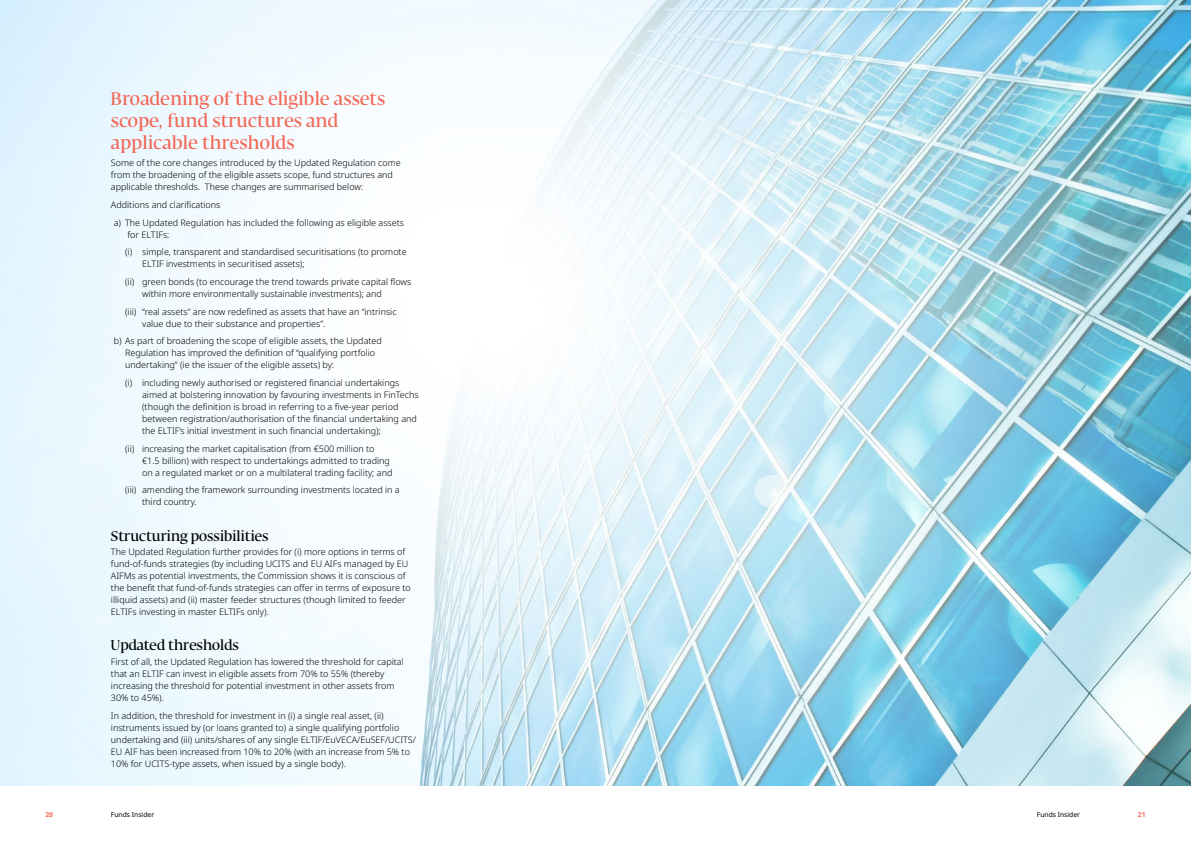
<style>
.page{position:relative;width:1191px;height:842px;background:#fff}
.page>*{position:absolute;margin:0;border:0;box-sizing:border-box;transform-origin:0 0}
.t1{font:500 18px/22px "Fedra Serif Display";letter-spacing:.02em;color:#f26856}
.t2{font:500 14px "Fedra Serif Display";letter-spacing:.01em;color:#000}
.t3{font:300 9px/12px "Noto Sans";color:#000}
.t4{font:6.8px "Noto Sans";color:#000}
.t5{font:700 6.8px "Noto Sans";color:#f26856}
</style>
<div class="page">
<img style="left:0;top:0;width:1191px;height:785px">
<h1 class="t1" style="left:111px;top:89px;width:276px">Broadening of the eligible assets scope, fund structures and applicable thresholds</h1>
<p class="t3" style="left:111px;top:157px;width:291px">Some of the core changes introduced by the Updated Regulation come from the broadening of the eligible assets scope, fund structures and applicable thresholds. These changes are summarised below:</p>
<p class="t3" style="left:114px;top:196px;width:292px;line-height:17.7px;text-indent:-3px">Additions and clarifications<br>a) The Updated Regulation has included the following as eligible assets</p>
<p class="t3" style="left:125px;top:226px;width:283px;line-height:17.7px">for ELTIFs:<br>(i) simple, transparent and standardised securitisations (to promote</p>
<p class="t3" style="left:125px;top:255px;width:288px;line-height:17.7px;text-indent:17px">ELTIF investments in securitised assets);<br>(ii) green bonds (to encourage the trend towards private capital flows</p>
<p class="t3" style="left:125px;top:285px;width:273px;line-height:17.7px;text-align:center">within more environmentally sustainable investments); and<br>(iii) “real assets” are now redefined as assets that have an “intrinsic</p>
<p class="t3" style="left:114px;top:315px;width:270px;line-height:17.7px;text-indent:28px">value due to their substance and properties”.<br>b) As part of broadening the scope of eligible assets, the Updated</p>
<p class="t3" style="left:125px;top:347px;width:252px">Regulation has improved the definition of “qualifying portfolio undertaking” (ie the issuer of the eligible assets) by:</p>
<p class="t3" style="left:142px;top:377px;width:278px;text-indent:-17px">(i) including newly authorised or registered financial undertakings aimed at bolstering innovation by favouring investments in FinTechs (though the definition is broad in referring to a five-year period between registration/authorisation of the financial undertaking and the ELTIF’s initial investment in such financial undertaking);</p>
<p class="t3" style="left:142px;top:443px;width:252px;text-indent:-17px">(ii) increasing the market capitalisation (from €500 million to €1.5 billion) with respect to undertakings admitted to trading on a regulated market or on a multilateral trading facility; and</p>
<p class="t3" style="left:142px;top:484px;width:259px;text-indent:-17px">(iii) amending the framework surrounding investments located in a third country.</p>
<h2 class="t2" style="left:111px;top:527px;width:159px">Structuring possibilities</h2>
<p class="t3" style="left:111px;top:546px;width:301px">The Updated Regulation further provides for (i) more options in terms of fund-of-funds strategies (by including UCITS and EU AIFs managed by EU AIFMs as potential investments, the Commission shows it is conscious of the benefit that fund-of-funds strategies can offer in terms of exposure to illiquid assets) and (ii) master feeder structures (though limited to feeder ELTIFs investing in master ELTIFs only).</p>
<h2 class="t2" style="left:111px;top:637px;width:129px">Updated thresholds</h2>
<p class="t3" style="left:111px;top:656px;width:294px">First of all, the Updated Regulation has lowered the threshold for capital that an ELTIF can invest in eligible assets from 70% to 55% (thereby increasing the threshold for potential investment in other assets from 30% to 45%).</p>
<p class="t3" style="left:111px;top:710px;width:306px">In addition, the threshold for investment in (i) a single real asset, (ii) instruments issued by (or loans granted to) a single qualifying portfolio undertaking and (iii) units/shares of any single ELTIF/EuVECA/EuSEF/UCITS/ EU AIF has been increased from 10% to 20% (with an increase from 5% to 10% for UCITS-type assets, when issued by a single body).</p>
<p class="t5" style="left:45px;top:811px;width:9px">20</p>
<p class="t4" style="left:111px;top:811px;width:45px">Funds Insider</p>
<p class="t4" style="left:1036px;top:811px;width:45px">Funds Insider</p>
<p class="t5" style="left:1137px;top:811px;width:9px">21</p>
</div>
